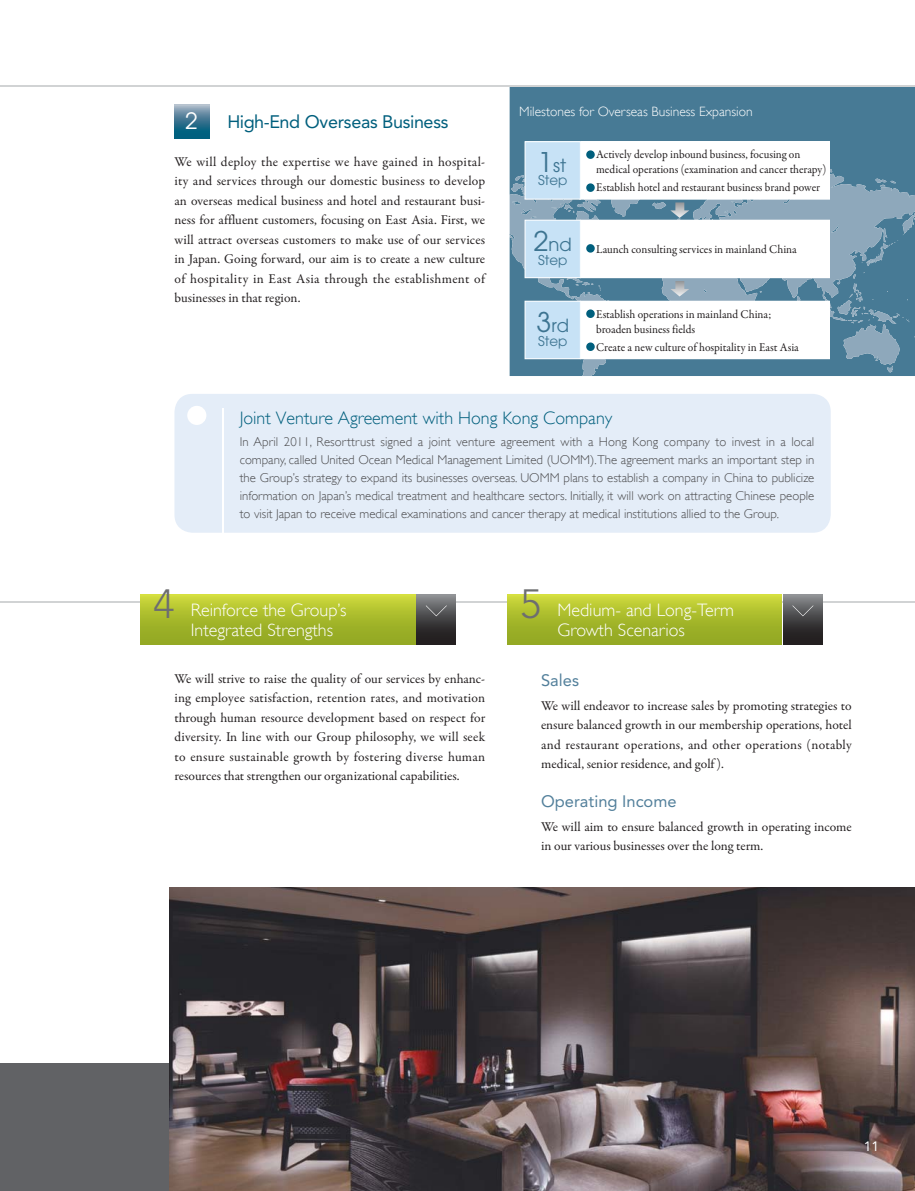
<style>
.page{position:relative;width:915px;height:1191px;background:#fff}
.page>*{position:absolute;margin:0;border:0;box-sizing:border-box;transform-origin:0 0}
.t1{font:300 40.5px "Avenir";color:#6d6e70}
.t2{font:22.5px "Avant Garde";color:#fff}
.t3{font:300 18px/19.5px "Gill Sans";color:#fff}
.t4{font:300 18px "Gill Sans";color:#005f7d}
.t5{font:18px "Avenir";letter-spacing:-.02em;color:#005f7d}
.t6{font:18px "Avant Garde";color:#3d7491}
.t7{font:16.5px "Avenir";color:#53809b}
.t8{font:13.5px/19.5px "Garamond Premr Pro";color:#231f20;text-align:justify}
.t9{font:300 13.5px "Gill Sans";color:#fff}
.t10{font:13.5px "Avant Garde";color:#3d7491}
.t11{font:13.5px "Avenir";color:#fff}
.t12{font:300 12.75px/18px "Gill Sans";color:#4c4c4e;text-align:justify}
.t13{font:12px/15px "Garamond Premr Pro";color:#231f20;scale:.96 1}
.s1{font-size:27px}
</style>
<div class="page">
<hr style="left:0;top:601px;width:914px;height:2px;background:#d1d3d4">
<div style="left:0;top:1063px;width:914px;height:128px;background:#616265"></div>
<div style="left:509px;top:87px;width:405px;height:54px;background:#477a95"></div>
<div style="left:174px;top:394px;width:656px;height:139px;background:#e4edf8;border-radius:18px"></div>
<img style="left:169px;top:887px;width:745px;height:304px">
<hr style="left:0;top:85px;width:914px;height:2px;background:#d1d3d4">
<hr style="left:223px;top:408px;width:1px;height:129px;background:#fff">
<div style="left:187px;top:406px;width:19px;height:19px;background:#fff;border-radius:50%"></div>
<div style="left:140px;top:594px;width:275px;height:50px;background:linear-gradient(to bottom,#cbd73b,#8ca320)"></div>
<div style="left:507px;top:594px;width:274px;height:50px;background:linear-gradient(to bottom,#cbd73b,#8ca320)"></div>
<svg style="left:417px;top:594px;width:38px;height:50px;background:#494849"></svg>
<svg style="left:425px;top:605px;width:21px;height:11px"></svg>
<svg style="left:783px;top:594px;width:39px;height:50px;background:#494849"></svg>
<svg style="left:792px;top:605px;width:21px;height:11px"></svg>
<svg style="left:174px;top:105px;width:35px;height:34px"></svg>
<svg style="left:509px;top:141px;width:405px;height:235px"></svg>
<div style="left:586px;top:150px;width:8px;height:9px;background:#005f7d;border-radius:50%"></div>
<div style="left:586px;top:183px;width:8px;height:9px;background:#005f7d;border-radius:50%"></div>
<div style="left:586px;top:244px;width:8px;height:9px;background:#005f7d;border-radius:50%"></div>
<div style="left:586px;top:309px;width:8px;height:9px;background:#005f7d;border-radius:50%"></div>
<div style="left:586px;top:342px;width:8px;height:9px;background:#005f7d;border-radius:50%"></div>
<h2 class="t2" style="left:185px;top:113px;width:14px">2</h2>
<h3 class="t5" style="left:227px;top:114px;width:222px">High-End Overseas Business</h3>
<p class="t8" style="left:174px;top:153px;width:312px">We will deploy the expertise we have gained in hospital&shy;ity and services through our domestic business to develop an overseas medical business and hotel and restaurant busi&shy;ness for affluent customers, focusing on East Asia. First, we will attract overseas customers to make use of our services in Japan. Going forward, our aim is to create a new culture of hospitality in East Asia through the establishment of businesses in that region.</p>
<p class="t9" style="left:519px;top:103px;width:235px">Milestones for Overseas Business Expansion</p>
<p class="t13" style="left:596px;top:148px;width:241px">Actively develop inbound business, focusing on medical operations (examination and cancer therapy)</p>
<p class="t13" style="left:596px;top:181px;width:235px">Establish hotel and restaurant business brand power</p>
<h3 class="t6" style="left:538px;top:158px;width:30px"><span class="s1">1</span>st</h3>
<p class="t10" style="left:538px;top:175px;width:31px">Step</p>
<h3 class="t6" style="left:533px;top:238px;width:40px"><span class="s1">2</span>nd</h3>
<p class="t10" style="left:538px;top:255px;width:31px">Step</p>
<h3 class="t6" style="left:536px;top:319px;width:34px"><span class="s1">3</span>rd</h3>
<p class="t10" style="left:538px;top:336px;width:31px">Step</p>
<p class="t13" style="left:596px;top:242px;width:210px">Launch consulting services in mainland China</p>
<p class="t13" style="left:596px;top:308px;width:184px">Establish operations in mainland China; broaden business fields</p>
<p class="t13" style="left:596px;top:341px;width:212px">Create a new culture of hospitality in East Asia</p>
<h3 class="t4" style="left:240px;top:408px;width:374px">Joint Venture Agreement with Hong Kong Company</h3>
<p class="t12" style="left:240px;top:433px;width:576px">In April 2011, Resorttrust signed a joint venture agreement with a Hong Kong company to invest in a local company, called United Ocean Medical Management Limited (UOMM). The agreement marks an important step in the Group’s strategy to expand its businesses overseas. UOMM plans to establish a company in China to publicize information on Japan’s medical treatment and healthcare sectors. Initially, it will work on attracting Chinese people to visit Japan to receive medical examinations and cancer therapy at medical institutions allied to the Group.</p>
<h1 class="t1" style="left:153px;top:588px;width:23px">4</h1>
<h1 class="t1" style="left:520px;top:588px;width:23px">5</h1>
<h3 class="t3" style="left:191px;top:600px;width:157px">Reinforce the Group’s<br>Integrated Strengths</h3>
<h3 class="t3" style="left:557px;top:600px;width:178px">Medium- and Long-Term<br>Growth Scenarios</h3>
<p class="t8" style="left:174px;top:670px;width:312px">We will strive to raise the quality of our services by enhanc&shy;ing employee satisfaction, retention rates, and motivation through human resource development based on respect for diversity. In line with our Group philosophy, we will seek to ensure sustainable growth by fostering diverse human resources that strengthen our organizational capabilities.</p>
<p class="t7" style="left:541px;top:673px;width:39px">Sales</p>
<p class="t8" style="left:541px;top:696px;width:312px">We will endeavor to increase sales by promoting strategies to ensure balanced growth in our membership operations, hotel and restaurant operations, and other operations (notably medical, senior residence, and golf ).</p>
<p class="t7" style="left:541px;top:794px;width:137px">Operating Income</p>
<p class="t8" style="left:541px;top:818px;width:312px">We will aim to ensure balanced growth in operating income in our various businesses over the long term.</p>
<p class="t11" style="left:863px;top:1141px;width:17px">11</p>
</div>
